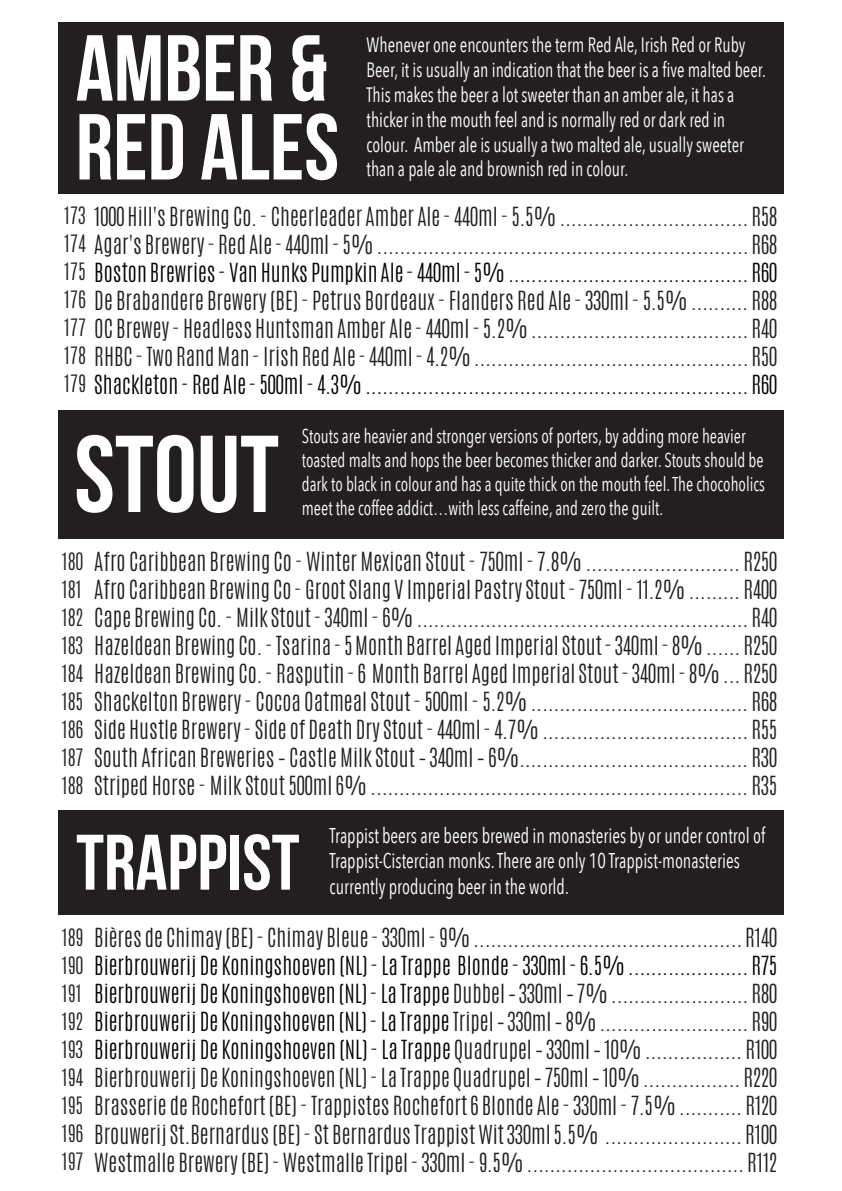
<style>
.page{position:relative;width:842px;height:1191px;background:#fff}
.page>*{position:absolute;margin:0;border:0;box-sizing:border-box;transform-origin:0 0}
.t1{font:300 22px/28px "Antonio";color:#231f20;text-align:justify}
.t2{font:21.2px/25.6px "Avenir Next Condensed";color:#fff;scale:.85 1}
.t3{font:20.8px/25px "Avenir Next Condensed";color:#fff;scale:.85 1}
.t4{font:20px/24px "Avenir Next Condensed";color:#fff;scale:.85 1}
.t5{font:300 20px/28px "Antonio";letter-spacing:.03em;color:#231f20;text-align:justify}
.s1{font-size:20px}
.s2{color:#040503}
</style>
<div class="page">
<div style="left:58px;top:22px;width:726px;height:171px;background:#231f20"></div>
<svg style="left:77px;top:35px;width:84px;height:66px"></svg>
<svg style="left:168px;top:35px;width:32px;height:66px"></svg>
<svg style="left:206px;top:35px;width:28px;height:66px"></svg>
<svg style="left:240px;top:35px;width:32px;height:66px"></svg>
<svg style="left:292px;top:35px;width:34px;height:66px"></svg>
<svg style="left:79px;top:114px;width:32px;height:65px"></svg>
<svg style="left:117px;top:114px;width:28px;height:65px"></svg>
<svg style="left:151px;top:114px;width:32px;height:65px"></svg>
<svg style="left:201px;top:113px;width:136px;height:67px"></svg>
<div style="left:58px;top:410px;width:726px;height:128px;background:#231f20"></div>
<svg style="left:77px;top:435px;width:117px;height:78px"></svg>
<svg style="left:201px;top:436px;width:77px;height:77px"></svg>
<div style="left:58px;top:810px;width:726px;height:104px;background:#231f20"></div>
<svg style="left:77px;top:834px;width:149px;height:55px"></svg>
<div style="left:231px;top:834px;width:8px;height:55px;background:#fff"></div>
<svg style="left:244px;top:834px;width:55px;height:56px"></svg>
<p class="t3" style="left:367px;top:31px;width:471px">Whenever one encounters the term Red Ale, Irish Red or Ruby Beer, it is usually an indication that the beer is a five malted beer.<br>This makes the beer a lot sweeter than an amber ale, it has a thicker in the mouth feel and is normally red or dark red in colour. Amber ale is usually a two malted ale, usually sweeter than a pale ale and brownish red in colour.</p>
<p class="t1" style="left:64px;top:202px;width:714px"><span class="s1">173</span> 1000 Hill's Brewing Co. - Cheerleader Amber Ale - 440ml - 5.5% ................................. R58<br><span class="s1">174</span> Agar's Brewery - Red Ale - 440ml - 5% ................................................................. R68<br><span class="s1">175</span> <span class="s2">Boston Brewries - Van Hunks Pumpkin Ale - 440ml - 5% .......................................... R60<br></span><span class="s1">176</span> De Brabandere Brewery (BE) - Petrus Bordeaux - Flanders Red Ale - 330ml - 5.5% .......... R88<br><span class="s1">177</span> OC Brewey - Headless Huntsman Amber Ale - 440ml - 5.2% ...................................... R40<br><span class="s1">178</span> RHBC - Two Rand Man - Irish Red Ale - 440ml - 4.2% ................................................ R50<br><span class="s1">179</span> <span class="s2">Shackleton - Red Ale - 500ml - 4.3% ................................................................... R60</span></p>
<p class="t4" style="left:302px;top:423px;width:546px">Stouts are heavier and stronger versions of porters, by adding more heavier toasted malts and hops the beer becomes thicker and darker. Stouts should be dark to black in colour and has a quite thick on the mouth feel. The chocoholics meet the coffee addict…with less caffeine, and zero the guilt.</p>
<p class="t5" style="left:62px;top:548px;width:23px">180<br>181<br>182<br>183<br>184<br>185<br>186<br>187<br>188</p>
<p class="t5" style="left:62px;top:923px;width:23px">189<br>190<br>191<br>192<br>193<br>194<br>195<br>196<br>197</p>
<p class="t1" style="left:94px;top:547px;width:684px">Afro Caribbean Brewing Co - Winter Mexican Stout - 750ml - 7.8% ........................... R250<br>Afro Caribbean Brewing Co - Groot Slang V Imperial Pastry Stout - 750ml - 11.2% ......... R400<br>Cape Brewing Co. - Milk Stout - 340ml - 6% .......................................................... R40<br>Hazeldean Brewing Co. - Tsarina - 5 Month Barrel Aged Imperial Stout - 340ml - 8% ...... R250<br>Hazeldean Brewing Co. - Rasputin - 6 Month Barrel Aged Imperial Stout - 340ml - 8% ... R250<br>Shackelton Brewery - Cocoa Oatmeal Stout - 500ml - 5.2% ...................................... R68<br>Side Hustle Brewery - Side of Death Dry Stout - 440ml - 4.7% .................................... R55<br>South African Breweries – Castle Milk Stout – 340ml – 6%........................................ R30<br>Striped Horse - Milk Stout 500ml 6% .................................................................. R35</p>
<p class="t2" style="left:330px;top:821px;width:514px">Trappist beers are beers brewed in monasteries by or under control of<br>Trappist-Cistercian monks. There are only 10 Trappist-monasteries currently producing beer in the world.</p>
<p class="t1" style="left:94px;top:924px;width:684px">Bières de Chimay (BE) - Chimay Bleue - 330ml - 9% ............................................... R140</p>
<p class="t1" style="left:94px;top:952px;width:684px"><span class="s2">Bierbrouwerij De Koningshoeven (NL) - La Trappe Blonde - 330ml - 6.5% ..................... R75<br>Bierbrouwerij De Koningshoeven (NL) -La Trappe</span> Dubbel – 330ml – 7% ........................ R80<br><span class="s2">Bierbrouwerij De Koningshoeven (NL) -La Trappe</span> Tripel – 330ml – 8% .......................... R90<br><span class="s2">Bierbrouwerij De Koningshoeven (NL) -La Trappe</span> Quadrupel – 330ml – 10% ................. R100<br>Bierbrouwerij De Koningshoeven (NL) - La Trappe Quadrupel – 750ml – 10% ................. R220<br>Brasserie de Rochefort (BE) - Trappistes Rochefort 6 Blonde Ale - 330ml - 7.5% ........... R120<br>Brouwerij St.Bernardus (BE) - St Bernardus Trappist Wit 330ml 5.5% ........................ R100<br>Westmalle Brewery (BE) - Westmalle Tripel - 330ml - 9.5% ...................................... R112</p>
</div>
